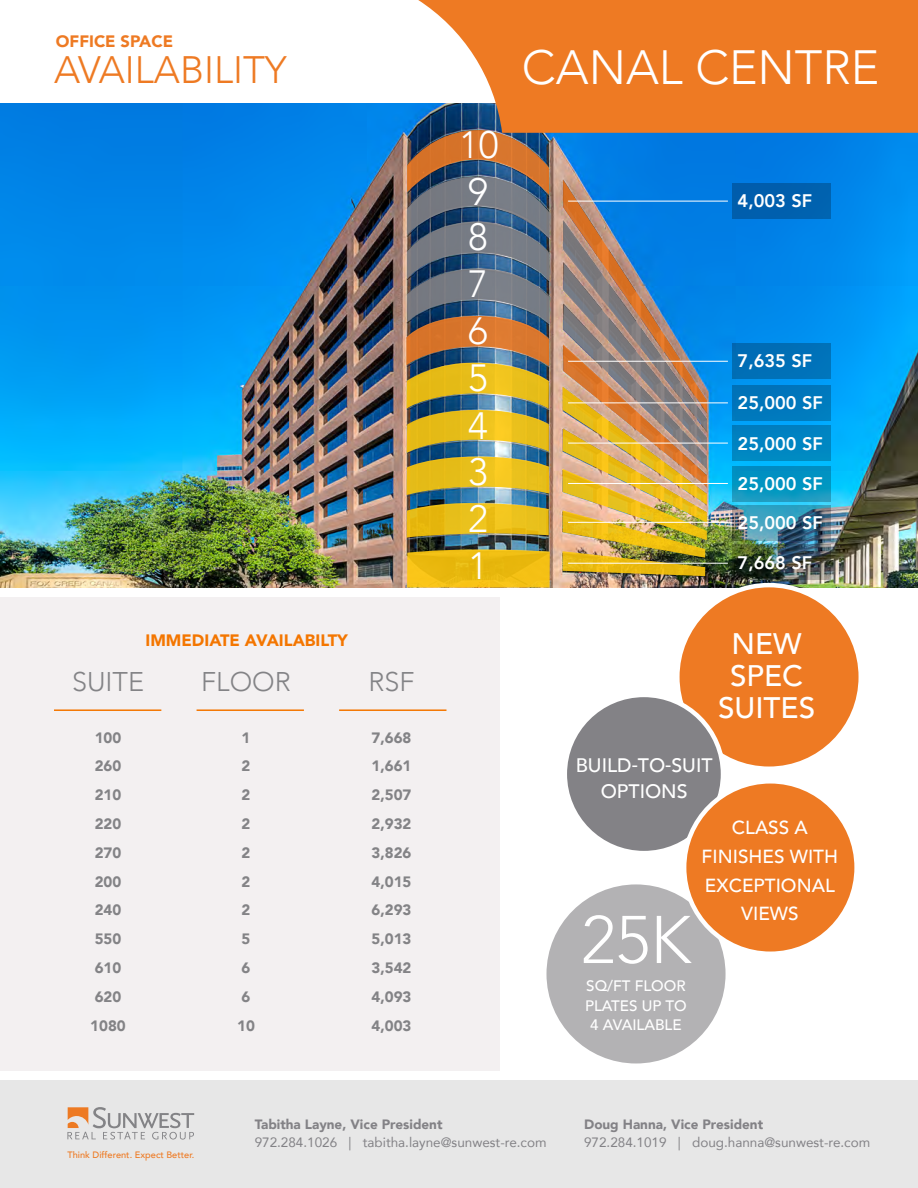
<style>
.page{position:relative;width:918px;height:1188px;background:#fff}
.page>*{position:absolute;margin:0;border:0;box-sizing:border-box;transform-origin:0 0}
.t1{font:300 66.6px "Avenir";color:#fff}
.t2{font:300 48px "Avenir";color:#fff}
.t3{font:300 38.25px "Avenir";color:#ee7a23}
.t4{font:300 37.95px "Avenir";color:#fff}
.t5{font:500 29.7px "Avenir";color:#fff}
.Column_Header{font:300 27px "Avenir";color:#838386}
.t6{font:500 19.5px "Avenir";color:#fff}
.t7{font:500 18.9px/28.7px "Avenir";color:#fff;text-align:center}
.t8{font:800 18.15px "Avenir";color:#fff}
.TableHeader{font:900 16.5px "Avenir";color:#f47600}
.t9{font:900 16.5px "Avenir";color:#ee7a23}
.t10{font:500 15.15px "Avenir";color:#fff}
.List_Table{font:900 15px "Avenir";color:#838386}
.t11{font:13.5px "Avenir";color:#838286}
.t12{font:900 13.5px "Avenir";color:#838286}
.t13{font:500 9.3px "Avenir";color:#ee7a23}
</style>
<div class="page">
<img style="left:0;top:104px;width:918px;height:484px">
<div style="left:732px;top:184px;width:98px;height:35px;background:#005fae"></div>
<div style="left:732px;top:385px;width:98px;height:36px;background:#0077bc"></div>
<div style="left:732px;top:425px;width:98px;height:36px;background:#0085c2"></div>
<svg style="left:732px;top:466px;width:98px;height:36px;background:#0794c1"></svg>
<img style="left:732px;top:505px;width:98px;height:36px">
<img style="left:732px;top:544px;width:98px;height:36px">
<div style="left:732px;top:343px;width:98px;height:36px;background:#006fb7"></div>
<img style="left:407px;top:502px;width:142px;height:36px">
<svg style="left:407px;top:550px;width:143px;height:38px;background:#ebba14"></svg>
<img style="left:563px;top:180px;width:144px;height:396px">
<img style="left:406px;top:130px;width:144px;height:365px">
<hr style="left:568px;top:201px;width:160px;height:1px;background:#fff">
<hr style="left:568px;top:361px;width:160px;height:1px;background:#fff">
<hr style="left:568px;top:403px;width:160px;height:1px;background:#fff">
<hr style="left:568px;top:443px;width:160px;height:1px;background:#fff">
<hr style="left:568px;top:483px;width:160px;height:1px;background:#fff">
<hr style="left:568px;top:522px;width:160px;height:1px;background:#fff">
<hr style="left:568px;top:563px;width:160px;height:1px;background:#fff">
<svg style="left:417px;top:0;width:501px;height:133px;background:#e78237"></svg>
<div style="left:677px;top:585px;width:184px;height:184px;background:#ee7a23;border-radius:50%"></div>
<div style="left:675px;top:583px;width:188px;height:188px;border:4px solid #fff;border-radius:50%"></div>
<div style="left:0;top:597px;width:499px;height:473px;background:#f3f0f1"></div>
<div style="left:544px;top:882px;width:184px;height:184px;background:#b3b2b4;border-radius:50%"></div>
<div style="left:542px;top:880px;width:188px;height:188px;border:4px solid #fff;border-radius:50%"></div>
<div style="left:565px;top:695px;width:158px;height:158px;background:#838286;border-radius:50%"></div>
<div style="left:563px;top:693px;width:162px;height:162px;border:4px solid #fff;border-radius:50%"></div>
<div style="left:684px;top:781px;width:173px;height:173px;background:#ee7a23;border-radius:50%"></div>
<div style="left:682px;top:779px;width:177px;height:177px;border:4px solid #fff;border-radius:50%"></div>
<hr style="left:54px;top:709px;width:107px;height:2px;background:#f47600">
<hr style="left:197px;top:709px;width:107px;height:2px;background:#f47600">
<hr style="left:339px;top:709px;width:107px;height:2px;background:#f47600">
<div style="left:0;top:1080px;width:918px;height:108px;background:#e7e7e7"></div>
<svg style="left:67px;top:1107px;width:127px;height:33px"></svg>
<p class="t9" style="left:56px;top:27px;width:119px">OFFICE SPACE</p>
<p class="t3" style="left:54px;top:48px;width:234px">AVAILABILITY</p>
<p class="t2" style="left:522px;top:39px;width:359px">CANAL CENTRE</p>
<p class="TableHeader" style="left:146px;top:626px;width:204px">IMMEDIATE AVAILABILTY</p>
<p class="Column_Header" style="left:72px;top:666px;width:74px">SUITE</p>
<p class="Column_Header" style="left:201px;top:666px;width:91px">FLOOR</p>
<p class="Column_Header" style="left:368px;top:666px;width:48px">RSF</p>
<p class="List_Table" style="left:95px;top:725px;width:28px">100</p>
<p class="List_Table" style="left:242px;top:725px;width:10px">1</p>
<p class="List_Table" style="left:372px;top:725px;width:41px">7,668</p>
<p class="List_Table" style="left:95px;top:753px;width:28px">260</p>
<p class="List_Table" style="left:242px;top:753px;width:10px">2</p>
<p class="List_Table" style="left:372px;top:753px;width:41px">1,661</p>
<p class="List_Table" style="left:95px;top:782px;width:28px">210</p>
<p class="List_Table" style="left:242px;top:782px;width:10px">2</p>
<p class="List_Table" style="left:372px;top:782px;width:41px">2,507</p>
<p class="List_Table" style="left:95px;top:811px;width:28px">220</p>
<p class="List_Table" style="left:242px;top:811px;width:10px">2</p>
<p class="List_Table" style="left:372px;top:811px;width:41px">2,932</p>
<p class="List_Table" style="left:95px;top:840px;width:28px">270</p>
<p class="List_Table" style="left:242px;top:840px;width:10px">2</p>
<p class="List_Table" style="left:372px;top:840px;width:41px">3,826</p>
<p class="List_Table" style="left:95px;top:869px;width:28px">200</p>
<p class="List_Table" style="left:242px;top:869px;width:10px">2</p>
<p class="List_Table" style="left:372px;top:869px;width:41px">4,015</p>
<p class="List_Table" style="left:95px;top:897px;width:28px">240</p>
<p class="List_Table" style="left:242px;top:897px;width:10px">2</p>
<p class="List_Table" style="left:372px;top:897px;width:41px">6,293</p>
<p class="List_Table" style="left:95px;top:926px;width:28px">550</p>
<p class="List_Table" style="left:242px;top:926px;width:10px">5</p>
<p class="List_Table" style="left:372px;top:926px;width:41px">5,013</p>
<p class="List_Table" style="left:95px;top:955px;width:28px">610</p>
<p class="List_Table" style="left:242px;top:955px;width:10px">6</p>
<p class="List_Table" style="left:372px;top:955px;width:41px">3,542</p>
<p class="List_Table" style="left:95px;top:984px;width:28px">620</p>
<p class="List_Table" style="left:242px;top:984px;width:10px">6</p>
<p class="List_Table" style="left:372px;top:984px;width:41px">4,093</p>
<p class="List_Table" style="left:90px;top:1013px;width:37px">1080</p>
<p class="List_Table" style="left:237px;top:1013px;width:19px">10</p>
<p class="List_Table" style="left:372px;top:1013px;width:41px">4,003</p>
<p class="t4" style="left:459px;top:123px;width:41px">10</p>
<p class="t4" style="left:468px;top:170px;width:21px">9</p>
<p class="t4" style="left:468px;top:215px;width:21px">8</p>
<p class="t4" style="left:468px;top:262px;width:21px">7</p>
<p class="t4" style="left:468px;top:309px;width:21px">6</p>
<p class="t4" style="left:468px;top:356px;width:21px">5</p>
<p class="t4" style="left:468px;top:403px;width:21px">4</p>
<p class="t4" style="left:468px;top:449px;width:21px">3</p>
<p class="t4" style="left:468px;top:497px;width:21px">2</p>
<p class="t4" style="left:468px;top:544px;width:21px">1</p>
<p class="t8" style="left:738px;top:187px;width:76px">4,003 SF</p>
<p class="t8" style="left:738px;top:347px;width:76px">7,635 SF</p>
<p class="t8" style="left:738px;top:389px;width:87px">25,000 SF</p>
<p class="t8" style="left:738px;top:429px;width:87px">25,000 SF</p>
<p class="t8" style="left:738px;top:470px;width:87px">25,000 SF</p>
<p class="t8" style="left:738px;top:508px;width:87px">25,000 SF</p>
<p class="t8" style="left:738px;top:549px;width:76px">7,668 SF</p>
<p class="t5" style="left:732px;top:618px;width:72px">NEW</p>
<p class="t5" style="left:730px;top:650px;width:75px">SPEC</p>
<p class="t5" style="left:718px;top:682px;width:99px">SUITES</p>
<p class="t6" style="left:576px;top:748px;width:138px">BUILD-TO-SUIT</p>
<p class="t6" style="left:601px;top:774px;width:88px">OPTIONS</p>
<p class="t1" style="left:581px;top:901px;width:111px">25K</p>
<p class="t10" style="left:586px;top:973px;width:101px">SQ/FT FLOOR</p>
<p class="t10" style="left:585px;top:992px;width:103px">PLATES UP TO</p>
<p class="t10" style="left:590px;top:1012px;width:93px">4 AVAILABLE</p>
<p class="t7" style="left:732px;top:812px;width:78px">CLASS A</p>
<p class="t7" style="left:702px;top:841px;width:138px">FINISHES WITH</p>
<p class="t7" style="left:705px;top:870px;width:131px">EXCEPTIONAL<br>VIEWS</p>
<p class="t13" style="left:67px;top:1147px;width:129px">Think Different. Expect Better.</p>
<p class="t12" style="left:255px;top:1112px;width:189px">Tabitha Layne, Vice President</p>
<p class="t11" style="left:255px;top:1131px;width:293px">972.284.1026 | tabitha.layne@sunwest-re.com</p>
<p class="t12" style="left:584px;top:1112px;width:181px">Doug Hanna, Vice President</p>
<p class="t11" style="left:584px;top:1131px;width:288px">972.284.1019 | doug.hanna@sunwest-re.com</p>
</div>
